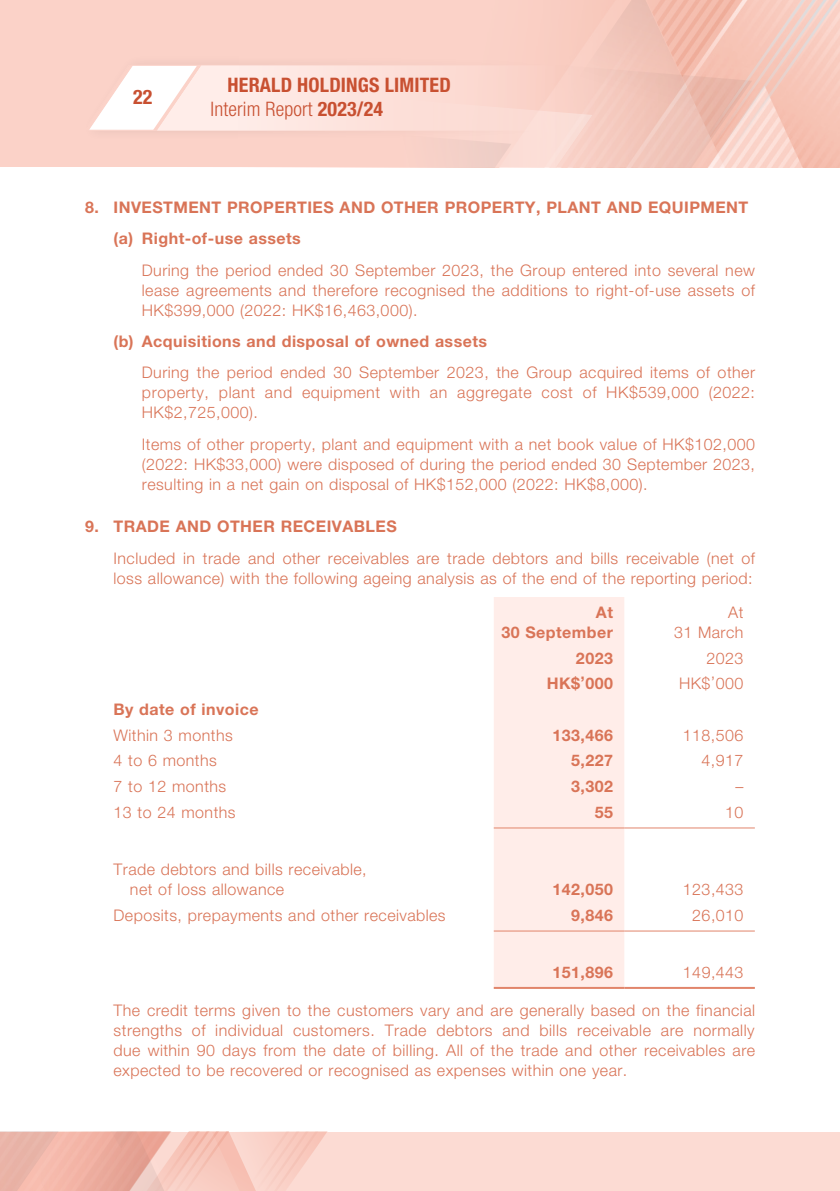
<style>
.page{position:relative;width:840px;height:1191px;background:#fff}
.page>*{position:absolute;margin:0;border:0;box-sizing:border-box;transform-origin:0 0}
.t1{font:700 condensed 20px/24px "Helvetica Neue LT Std";letter-spacing:.01em;color:#c85031}
.t2{font:300 16px/20px "Helvetica Neue LT Std";letter-spacing:.03em;color:#d97457;text-align:justify}
.t3{font:700 16px/31.4px "Helvetica Neue LT Std";letter-spacing:.03em;color:#d97457}
.s1{font-weight:300}
</style>
<div class="page">
<div style="left:0;top:0;width:839px;height:1191px;background:#fcdbd3"></div>
<div style="left:0;top:0;width:755px;height:166px;background:#fbd2c8"></div>
<div style="left:0;top:167px;width:839px;height:964px;background:#fff"></div>
<svg style="left:83px;top:0;width:756px;height:168px"></svg>
<svg style="left:170px;top:1131px;width:162px;height:60px"></svg>
<img style="left:0;top:1131px;width:170px;height:60px">
<div style="left:493px;top:597px;width:131px;height:390px;background:#ffede9"></div>
<hr style="left:493px;top:827px;width:131px;height:1px;background:#e1856b">
<hr style="left:624px;top:827px;width:130px;height:1px;background:#e1856b">
<hr style="left:493px;top:930px;width:131px;height:1px;background:#e1856b">
<hr style="left:624px;top:930px;width:130px;height:1px;background:#e1856b">
<hr style="left:493px;top:987px;width:131px;height:2px;background:#e1856b">
<hr style="left:624px;top:987px;width:130px;height:2px;background:#e1856b">
<p class="t1" style="left:133px;top:85px;width:21px">22</p>
<p class="t1" style="left:210px;top:73px;width:242px;text-indent:17px">HERALD HOLDINGS LIMITED<br><span class="s1">Interim Report</span> 2023/24</p>
<p class="t3" style="left:113px;top:191px;width:636px;text-indent:-28px">8. INVESTMENT PROPERTIES AND OTHER PROPERTY, PLANT AND EQUIPMENT (a) Right-of-use assets</p>
<p class="t2" style="left:142px;top:259px;width:614px">During the period ended 30 September 2023, the Group entered into several new lease agreements and therefore recognised the additions to right-of-use assets of HK$399,000 (2022: HK$16,463,000).</p>
<p class="t3" style="left:113px;top:325px;width:375px">(b) Acquisitions and disposal of owned assets</p>
<p class="t2" style="left:142px;top:362px;width:614px">During the period ended 30 September 2023, the Group acquired items of other property, plant and equipment with an aggregate cost of HK$539,000 (2022:<br>HK$2,725,000).</p>
<p class="t2" style="left:142px;top:433px;width:614px">Items of other property, plant and equipment with a net book value of HK$102,000 (2022: HK$33,000) were disposed of during the period ended 30 September 2023, resulting in a net gain on disposal of HK$152,000 (2022: HK$8,000).</p>
<p class="t3" style="left:85px;top:510px;width:313px">9. TRADE AND OTHER RECEIVABLES</p>
<p class="t2" style="left:113px;top:547px;width:642px">Included in trade and other receivables are trade debtors and bills receivable (net of loss allowance) with the following ageing analysis as of the end of the reporting period:</p>
<p class="t3" style="left:501px;top:602px;width:113px;line-height:20px;text-align:right">At<br>30 September</p>
<p class="t2" style="left:673px;top:602px;width:71px;text-align:right">At<br>31 March</p>
<p class="t3" style="left:575px;top:642px;width:38px">2023</p>
<p class="t2" style="left:706px;top:647px;width:38px">2023</p>
<p class="t3" style="left:546px;top:667px;width:68px">HK$’000</p>
<p class="t2" style="left:678px;top:673px;width:66px">HK$’000</p>
<p class="t3" style="left:113px;top:693px;width:146px">By date of invoice</p>
<p class="t2" style="left:113px;top:724px;width:121px">Within 3 months</p>
<p class="t3" style="left:552px;top:718px;width:62px">133,466</p>
<p class="t2" style="left:682px;top:724px;width:62px">118,506</p>
<p class="t2" style="left:113px;top:750px;width:105px">4 to 6 months</p>
<p class="t3" style="left:570px;top:744px;width:43px">5,227</p>
<p class="t2" style="left:701px;top:750px;width:43px">4,917</p>
<p class="t2" style="left:113px;top:776px;width:114px">7 to 12 months</p>
<p class="t3" style="left:570px;top:770px;width:43px">3,302</p>
<p class="t2" style="left:735px;top:776px;width:9px">–</p>
<p class="t2" style="left:113px;top:801px;width:124px">13 to 24 months</p>
<p class="t3" style="left:594px;top:795px;width:20px">55</p>
<p class="t2" style="left:724px;top:801px;width:20px">10</p>
<p class="t2" style="left:130px;top:859px;width:238px;text-indent:-16px">Trade debtors and bills receivable, net of loss allowance</p>
<p class="t3" style="left:552px;top:873px;width:62px">142,050</p>
<p class="t2" style="left:682px;top:879px;width:62px">123,433</p>
<p class="t2" style="left:113px;top:904px;width:333px">Deposits, prepayments and other receivables</p>
<p class="t3" style="left:570px;top:899px;width:43px">9,846</p>
<p class="t2" style="left:692px;top:904px;width:53px">26,010</p>
<p class="t3" style="left:552px;top:956px;width:62px">151,896</p>
<p class="t2" style="left:682px;top:962px;width:62px">149,443</p>
<p class="t2" style="left:113px;top:1000px;width:642px">The credit terms given to the customers vary and are generally based on the financial strengths of individual customers. Trade debtors and bills receivable are normally due within 90 days from the date of billing. All of the trade and other receivables are expected to be recovered or recognised as expenses within one year.</p>
</div>
